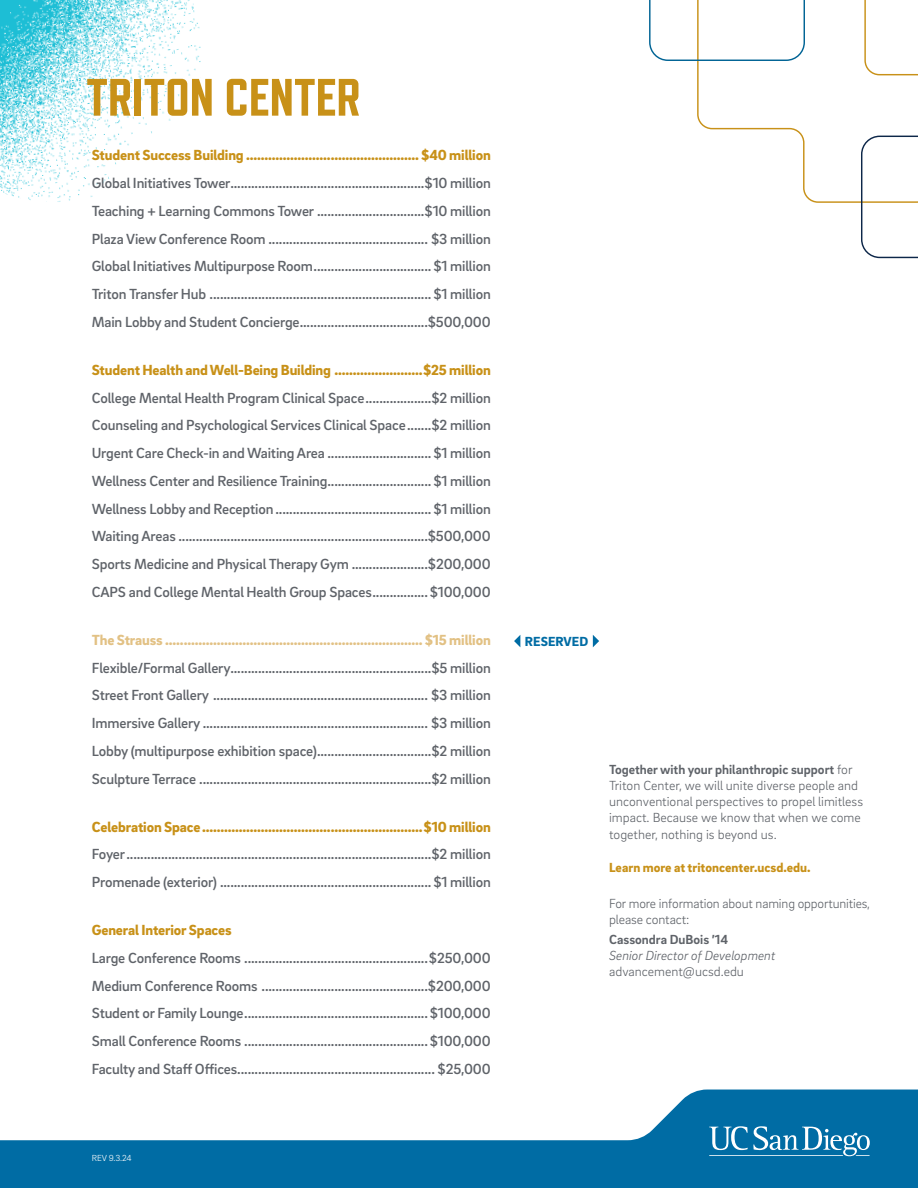
<style>
.page{position:relative;width:918px;height:1188px;background:#fff}
.page>*{position:absolute;margin:0;border:0;box-sizing:border-box;transform-origin:0 0}
.Title__Main{font:800 52.5px "Refrigerator Deluxe";color:#c89118}
.Body_Copy__FRONT{font:500 15px "Brix Sans";letter-spacing:-.01em;color:#5f6369}
.Body_Copy__FRONT-2{font:900 15px "Brix Sans";letter-spacing:-.01em;color:#c89118}
.Body_Copy__FRONT-3{font:900 15px "Brix Sans";letter-spacing:-.01em;color:#e2c184}
.t1{font:300 13.5px/16.2px "Brix Sans";color:#5f6369}
.Title__Main-2{font:900 13.5px "Brix Sans";color:#c89118}
.t2{font:italic 300 13.5px "Brix Sans";color:#5f6369}
.t3{font:700 13.5px "Brix Sans";color:#5f6369}
.Body_Copy__FRONT-4{font:900 13.5px "Brix Sans";letter-spacing:.005em;color:#006ca4}
.Header_Back{font:300 9px "Brix Sans";color:#fff}
.s1{font-weight:700}
</style>
<div class="page">
<svg style="left:0;top:1090px;width:918px;height:98px;fill:#006ca4"></svg>
<svg style="left:697px;top:0;width:221px;height:203px"></svg>
<svg style="left:649px;top:0;width:156px;height:61px"></svg>
<svg style="left:861px;top:136px;width:57px;height:122px"></svg>
<img style="left:0;top:0;width:201px;height:202px">
<svg style="left:514px;top:635px;width:6px;height:12px"></svg>
<svg style="left:593px;top:635px;width:6px;height:12px"></svg>
<svg style="left:709px;top:1126px;width:161px;height:30px;background:#3c8eb9"></svg>
<p class="Title__Main" style="left:86px;top:67px;width:276px">TRITON CENTER</p>
<p class="Body_Copy__FRONT-2" style="left:92px;top:145px;width:401px">Student Success Building ............................................... $40 million</p>
<p class="Body_Copy__FRONT" style="left:92px;top:173px;width:401px">Global Initiatives Tower........................................................$10 million</p>
<p class="Body_Copy__FRONT" style="left:92px;top:201px;width:401px">Teaching + Learning Commons Tower ...............................$10 million</p>
<p class="Body_Copy__FRONT" style="left:92px;top:229px;width:401px">Plaza View Conference Room .............................................. $3 million</p>
<p class="Body_Copy__FRONT" style="left:92px;top:256px;width:401px">Global Initiatives Multipurpose Room..................................$1 million</p>
<p class="Body_Copy__FRONT" style="left:92px;top:284px;width:401px">Triton Transfer Hub ................................................................$1 million</p>
<p class="Body_Copy__FRONT" style="left:92px;top:312px;width:401px">Main Lobby and Student Concierge.....................................$500,000</p>
<p class="Body_Copy__FRONT-2" style="left:92px;top:360px;width:401px">Student Health and Well-Being Building ........................$25 million</p>
<p class="Body_Copy__FRONT" style="left:92px;top:388px;width:401px">College Mental Health Program Clinical Space...................$2 million</p>
<p class="Body_Copy__FRONT" style="left:92px;top:415px;width:401px">Counseling and Psychological Services Clinical Space.......$2 million</p>
<p class="Body_Copy__FRONT" style="left:92px;top:443px;width:401px">Urgent Care Check-in and Waiting Area ..............................$1 million</p>
<p class="Body_Copy__FRONT" style="left:92px;top:471px;width:401px">Wellness Center and Resilience Training..............................$1 million</p>
<p class="Body_Copy__FRONT" style="left:92px;top:499px;width:401px">Wellness Lobby and Reception.............................................$1 million</p>
<p class="Body_Copy__FRONT" style="left:92px;top:526px;width:401px">Waiting Areas ........................................................................$500,000</p>
<p class="Body_Copy__FRONT" style="left:92px;top:554px;width:401px">Sports Medicine and Physical Therapy Gym ......................$200,000</p>
<p class="Body_Copy__FRONT" style="left:92px;top:582px;width:401px">CAPS and College Mental Health Group Spaces................$100,000</p>
<p class="Body_Copy__FRONT-3" style="left:92px;top:630px;width:401px">The Strauss ......................................................................$15 million</p>
<p class="Body_Copy__FRONT" style="left:92px;top:658px;width:401px">Flexible/Formal Gallery..........................................................$5 million</p>
<p class="Body_Copy__FRONT" style="left:92px;top:685px;width:401px">Street Front Gallery .............................................................. $3 million</p>
<p class="Body_Copy__FRONT" style="left:92px;top:713px;width:401px">Immersive Gallery ................................................................. $3 million</p>
<p class="Body_Copy__FRONT" style="left:92px;top:741px;width:401px">Lobby (multipurpose exhibition space).................................$2 million</p>
<p class="Body_Copy__FRONT" style="left:92px;top:769px;width:401px">Sculpture Terrace ...................................................................$2 million</p>
<p class="Body_Copy__FRONT-2" style="left:92px;top:817px;width:401px">Celebration Space............................................................$10 million</p>
<p class="Body_Copy__FRONT" style="left:92px;top:844px;width:401px">Foyer........................................................................................$2 million</p>
<p class="Body_Copy__FRONT" style="left:92px;top:872px;width:401px">Promenade (exterior) .............................................................$1 million</p>
<p class="Body_Copy__FRONT-2" style="left:92px;top:920px;width:141px">General Interior Spaces</p>
<p class="Body_Copy__FRONT" style="left:92px;top:948px;width:401px">Large Conference Rooms .....................................................$250,000</p>
<p class="Body_Copy__FRONT" style="left:92px;top:976px;width:401px">Medium Conference Rooms ................................................$200,000</p>
<p class="Body_Copy__FRONT" style="left:92px;top:1003px;width:401px">Student or Family Lounge.....................................................$100,000</p>
<p class="Body_Copy__FRONT" style="left:92px;top:1031px;width:401px">Small Conference Rooms .....................................................$100,000</p>
<p class="Body_Copy__FRONT" style="left:92px;top:1059px;width:401px">Faculty and Staff Offices......................................................... $25,000</p>
<p class="Header_Back" style="left:92px;top:1153px;width:42px">REV 9.3.24</p>
<p class="Body_Copy__FRONT-4" style="left:525px;top:632px;width:65px">RESERVED</p>
<p class="t1" style="left:609px;top:761px;width:256px"><span class="s1">Together with your philanthropic support</span> for Triton Center, we will unite diverse people and unconventional perspectives to propel limitless impact. Because we know that when we come together, nothing is beyond us.</p>
<p class="Title__Main-2" style="left:609px;top:858px;width:203px">Learn more at tritoncenter.ucsd.edu.</p>
<p class="t1" style="left:609px;top:895px;width:263px">For more information about naming opportunities, please contact:</p>
<p class="t3" style="left:609px;top:930px;width:120px">Cassondra DuBois ’14</p>
<p class="t2" style="left:609px;top:947px;width:168px">Senior Director of Development</p>
<p class="t1" style="left:609px;top:963px;width:136px">advancement@ucsd.edu</p>
</div>
